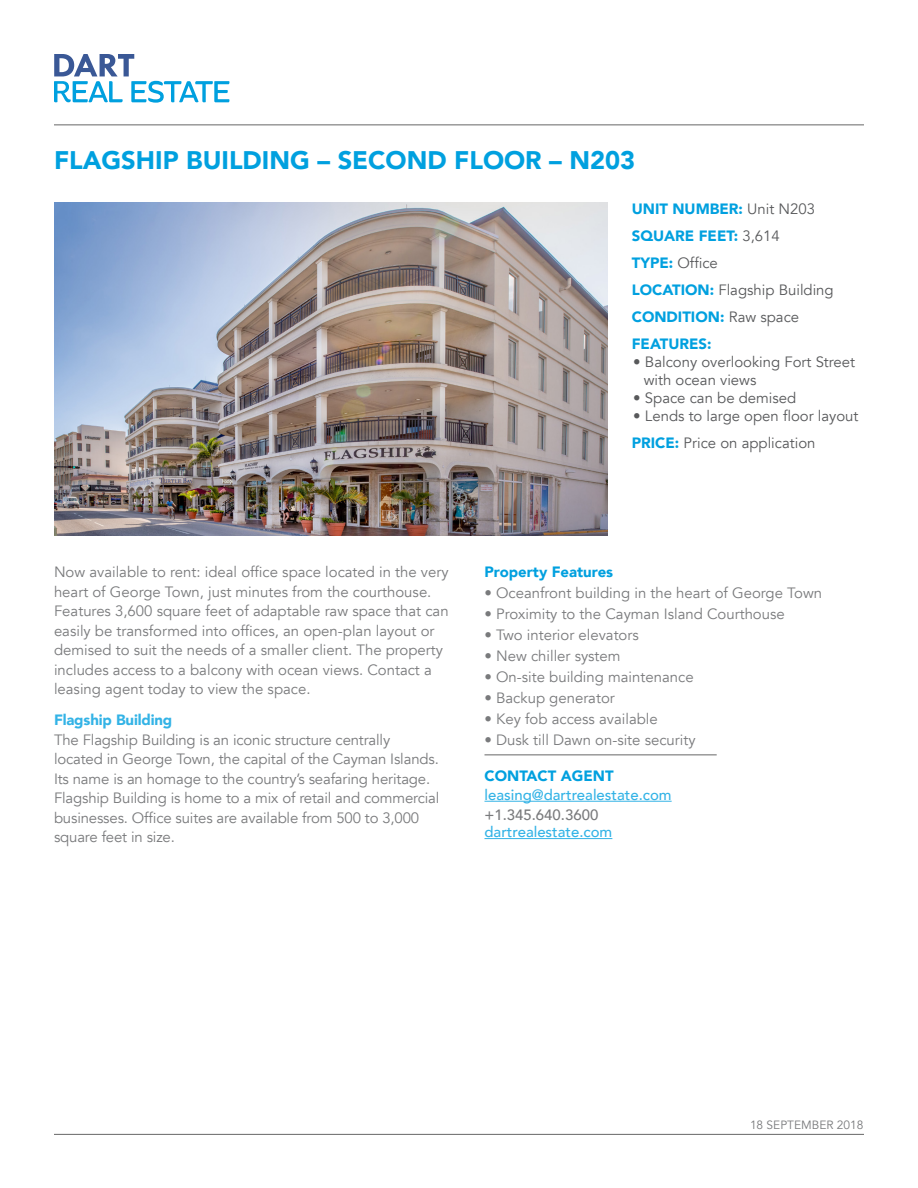
<style>
.page{position:relative;width:918px;height:1188px;background:#fff}
.page>*{position:absolute;margin:0;border:0;box-sizing:border-box;transform-origin:0 0}
.t1{font:900 25.35px "Avenir";color:#00a0df}
.t2{font:15px/19.5px "Avenir";color:#797a7c}
.t3{font:15px/18px "Avenir";color:#58595b}
.t4{font:900 15px "Avenir";color:#00a0df}
.t5{font:500 15px "Avenir";color:#33b3e6}
.t6{font:900 15px "Avenir";letter-spacing:-.01em;color:#33b3e6}
.t7{font:500 15px "Avenir";color:#797a7c}
.t8{font:12px "Avenir";color:#797a7c}
.s1{font-weight:400;color:#58595b}
.s2{font-weight:900;color:#00a0df}
</style>
<div class="page">
<hr style="left:484px;top:801px;width:188px;height:1px;background:#33b3e6">
<hr style="left:484px;top:838px;width:128px;height:1px;background:#33b3e6">
<svg style="left:54px;top:54px;width:175px;height:49px"></svg>
<hr style="left:54px;top:125px;width:810px;height:1px;background:#666">
<img style="left:54px;top:202px;width:554px;height:334px">
<hr style="left:484px;top:755px;width:233px;height:1px;background:#666">
<hr style="left:54px;top:1134px;width:810px;height:1px;background:#666">
<p class="t1" style="left:54px;top:139px;width:583px">FLAGSHIP BUILDING – SECOND FLOOR – N203</p>
<p class="t4" style="left:632px;top:196px;width:185px">UNIT NUMBER: <span class="s1">Unit N203</span></p>
<p class="t4" style="left:632px;top:223px;width:149px">SQUARE FEET: <span class="s1">3,614</span></p>
<p class="t3" style="left:632px;top:254px;width:88px"><span class="s2">TYPE:</span> Office</p>
<p class="t3" style="left:632px;top:281px;width:203px"><span class="s2">LOCATION:</span> Flagship Building</p>
<p class="t4" style="left:632px;top:304px;width:169px">CONDITION: <span class="s1">Raw space</span></p>
<p class="t4" style="left:632px;top:331px;width:81px">FEATURES:</p>
<p class="t3" style="left:644px;top:353px;width:213px;text-indent:-10px">• Balcony overlooking Fort Street with ocean views</p>
<p class="t3" style="left:633px;top:389px;width:165px">• Space can be demised</p>
<p class="t3" style="left:633px;top:407px;width:227px">• Lends to large open floor layout</p>
<p class="t3" style="left:632px;top:434px;width:185px"><span class="s2">PRICE:</span> Price on application</p>
<p class="t2" style="left:54px;top:563px;width:396px">Now available to rent: ideal office space located in the very heart of George Town, just minutes from the courthouse.<br>Features 3,600 square feet of adaptable raw space that can easily be transformed into offices, an open-plan layout or demised to suit the needs of a smaller client. The property includes access to a balcony with ocean views. Contact a leasing agent today to view the space.</p>
<p class="t6" style="left:54px;top:707px;width:120px">Flagship Building</p>
<p class="t2" style="left:54px;top:730px;width:387px">The Flagship Building is an iconic structure centrally located in George Town, the capital of the Cayman Islands.<br>Its name is an homage to the country’s seafaring heritage.<br>Flagship Building is home to a mix of retail and commercial businesses. Office suites are available from 500 to 3,000 square feet in size.</p>
<p class="t4" style="left:484px;top:559px;width:130px">Property Features</p>
<p class="t2" style="left:484px;top:584px;width:339px">• Oceanfront building in the heart of George Town</p>
<p class="t2" style="left:484px;top:605px;width:302px">• Proximity to the Cayman Island Courthouse</p>
<p class="t2" style="left:484px;top:626px;width:156px">• Two interior elevators</p>
<p class="t2" style="left:484px;top:646px;width:138px">• New chiller system</p>
<p class="t2" style="left:484px;top:667px;width:211px">• On-site building maintenance</p>
<p class="t2" style="left:484px;top:688px;width:132px">• Backup generator</p>
<p class="t2" style="left:484px;top:709px;width:175px">• Key fob access available</p>
<p class="t2" style="left:484px;top:730px;width:213px">• Dusk till Dawn on-site security</p>
<p class="t4" style="left:484px;top:763px;width:131px">CONTACT AGENT</p>
<p class="t5" style="left:484px;top:782px;width:189px">leasing@dartrealestate.com</p>
<p class="t7" style="left:484px;top:801px;width:115px">+1.345.640.3600</p>
<p class="t5" style="left:484px;top:819px;width:129px">dartrealestate.com</p>
<p class="t8" style="left:750px;top:1118px;width:115px">18 SEPTEMBER 2018</p>
</div>
